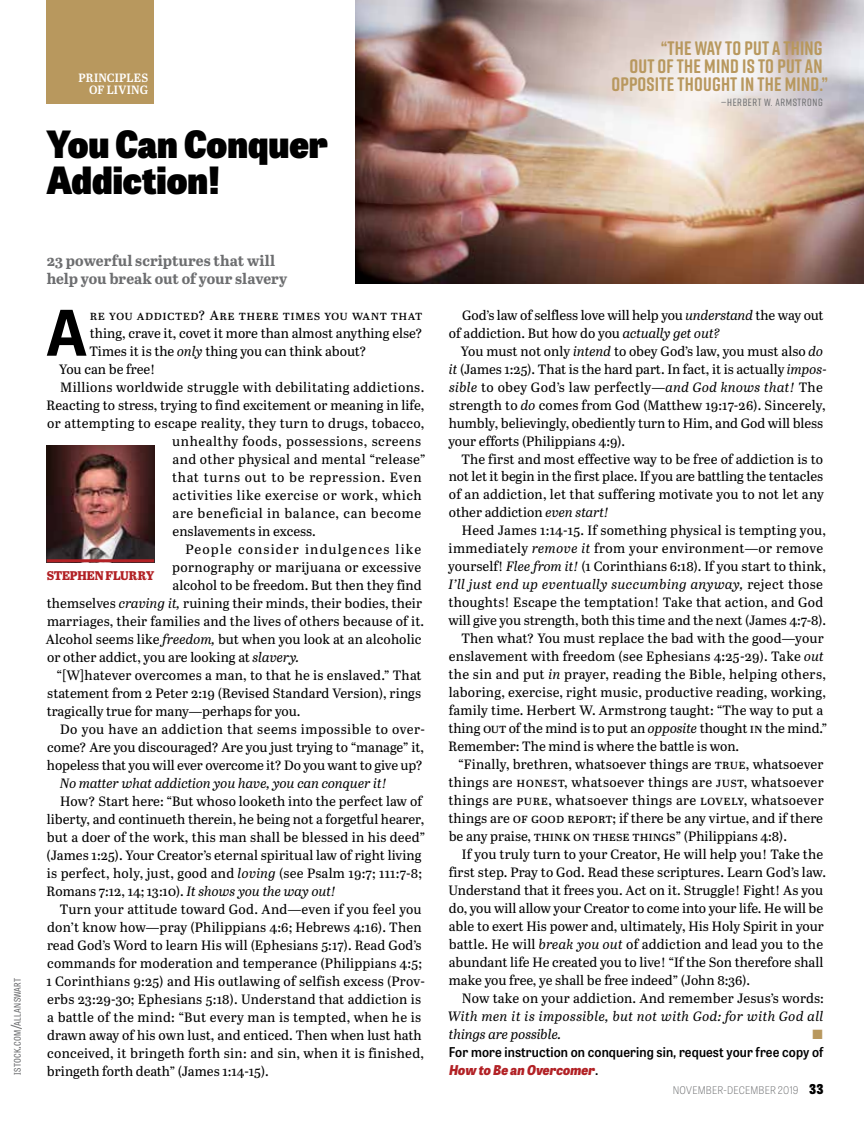
<style>
.page{position:relative;width:864px;height:1134px;background:#fff}
.page>*{position:absolute;margin:0;border:0;box-sizing:border-box;transform-origin:0 0}
.t1{font:700 62.55px "Tablet Gothic Narrow";color:#000}
.t2{font:800 37.5px/36px "Tablet Gothic Narrow";color:#000}
.t3{font:700 19.5px/18px "Rift Soft";letter-spacing:.01em;color:#b8985e;text-align:right}
.t4{font:700 15px/18px "Abril Text";color:#6d6e70}
.t5{font:13.5px/18px "Abril Text";color:#000}
.t6{font:italic 13.5px/18px "Abril Text";letter-spacing:.015em;color:#000}
.t7{font:600 13.5px/18px "Tablet Gothic Narrow";letter-spacing:.01em;color:#000}
.t8{font:13.5px "Abril Text";letter-spacing:.025em;color:#000}
.t9{font:13.5px "Abril Text";letter-spacing:.02em;color:#000}
.t10{font:13.5px "Abril Text";letter-spacing:.035em;color:#000}
.t11{font:13.5px "Zapf Dingbats ITC";color:#b8985e}
.t12{font:12.6px "Abril Titling Eb";letter-spacing:-.015em;color:#b22125}
.t13{font:12px/12.6px "Abril Titling Sb";letter-spacing:.015em;color:#fff;text-align:right}
.t14{font:100 10.5px "Tablet Gothic Narrow";letter-spacing:.02em;color:#6d6e70}
.t15{font:500 10.5px "Rift Soft";letter-spacing:.06em;color:#6d6e70}
.t16{font:9px "Tablet Gothic Condensed";letter-spacing:.025em;color:#6d6e70;scale:1.04 1}
.s1{font-size:12.9px}
.s2{font-style:italic}
.s3{font-style:normal}
.s4{font-weight:800;font-style:italic;color:#b22125}
.s5{font-weight:800;font-size:13.5px;color:#000}
</style>
<div class="page">
<img style="left:47px;top:446px;width:107px;height:113px">
<div style="left:47px;top:0;width:107px;height:104px;background:#b8985e"></div>
<hr style="left:47px;top:559px;width:107px;height:3px;background:#b22125">
<img style="left:355px;top:0;width:509px;height:284px">
<p class="t13" style="left:78px;top:71px;width:71px">PRINCIPLES<br>OF LIVING</p>
<h2 class="t2" style="left:47px;top:124px;width:283px">You Can Conquer<br>Addiction!</h2>
<h3 class="t3" style="left:611px;top:39px;width:218px">“THE WAY TO PUT A THING<br>OUT OF THE MIND IS TO PUT AN<br>OPPOSITE THOUGHT IN THE MIND.”</h3>
<p class="t15" style="left:721px;top:95px;width:103px">—HERBERT W. ARMSTRONG</p>
<p class="t16" style="left:11px;top:1075px;width:95px;rotate:-90deg">istock<span class="s1">.</span>com<span class="s1">/</span>allanswart</p>
<p class="t4" style="left:47px;top:251px;width:242px">23 powerful scriptures that will help you break out of your slavery</p>
<h1 class="t1" style="left:47px;top:289px;width:42px">A</h1>
<p class="t10" style="left:90px;top:305px;width:334px">re you addicted? Are there times you want that</p>
<p class="t5" style="left:90px;top:323px;width:334px">thing, crave it, covet it more than almost anything else?</p>
<p class="t5" style="left:89px;top:341px;width:279px">Times it is the <span class="s2">only</span> thing you can think about?</p>
<p class="t5" style="left:59px;top:359px;width:98px">You can be free!</p>
<p class="t5" style="left:60px;top:377px;width:366px">Millions worldwide struggle with debilitating addictions.</p>
<p class="t5" style="left:47px;top:395px;width:379px">Reacting to stress, trying to find excitement or meaning in life,</p>
<p class="t5" style="left:47px;top:413px;width:379px">or attempting to escape reality, they turn to drugs, tobacco,</p>
<p class="t5" style="left:172px;top:431px;width:250px">unhealthy foods, possessions, screens</p>
<p class="t5" style="left:173px;top:449px;width:255px">and other physical and mental “release”</p>
<p class="t5" style="left:172px;top:467px;width:251px">that turns out to be repression. Even</p>
<p class="t5" style="left:173px;top:485px;width:251px">activities like exercise or work, which</p>
<p class="t5" style="left:173px;top:503px;width:250px">are beneficial in balance, can become</p>
<p class="t5" style="left:173px;top:521px;width:145px">enslavements in excess.</p>
<p class="t5" style="left:186px;top:539px;width:237px">People consider indulgences like</p>
<p class="t5" style="left:172px;top:557px;width:250px">pornography or marijuana or excessive</p>
<p class="t5" style="left:173px;top:575px;width:251px">alcohol to be freedom. But then they find</p>
<p class="t5" style="left:47px;top:593px;width:377px">themselves <span class="s2">craving it,</span> ruining their minds, their bodies, their</p>
<p class="t5" style="left:47px;top:611px;width:379px">marriages, their families and the lives of others because of it.</p>
<p class="t5" style="left:46px;top:629px;width:377px">Alcohol seems like <span class="s2">freedom,</span> but when you look at an alcoholic</p>
<p class="t5" style="left:47px;top:647px;width:254px">or other addict, you are looking at <span class="s2">slavery.</span></p>
<p class="t5" style="left:56px;top:665px;width:367px">“[W]hatever overcomes a man, to that he is enslaved.” That</p>
<p class="t5" style="left:47px;top:683px;width:375px">statement from 2 Peter 2:19 (Revised Standard Version), rings</p>
<p class="t5" style="left:47px;top:701px;width:255px">tragically true for many—perhaps for you.</p>
<p class="t5" style="left:60px;top:719px;width:366px">Do you have an addiction that seems impossible to over-</p>
<p class="t5" style="left:47px;top:737px;width:378px">come? Are you discouraged? Are you just trying to “manage” it,</p>
<p class="t5" style="left:47px;top:755px;width:378px">hopeless that you will ever overcome it? Do you want to give up?</p>
<p class="t6" style="left:60px;top:773px;width:328px">No matter what addiction you have, you can conquer it!</p>
<p class="t5" style="left:47px;top:791px;width:380px;text-indent:14px">How? Start here: “But whoso looketh into the perfect law of liberty, and continueth therein, he being not a forgetful hearer, but a doer of the work, this man shall be blessed in his deed” (James 1:25). Your Creator’s eternal spiritual law of right living is perfect, holy, just, good and <span class="s2">loving</span> (see Psalm 19:7; 111:7-8; Romans 7:12, 14; 13:10). <span class="s2">It shows you the way out!</span></p>
<p class="t5" style="left:46px;top:899px;width:380px;text-indent:13px">Turn your attitude toward God. And—even if you feel you don’t know how—pray (Philippians 4:6; Hebrews 4:16). Then read God’s Word to learn His will (Ephesians 5:17). Read God’s commands for moderation and temperance (Philippians 4:5; 1 Corinthians 9:25) and His outlawing of selfish excess (Prov&shy;erbs 23:29-30; Ephesians 5:18). Understand that addiction is a battle of the mind: “But every man is tempted, when he is drawn away of his own lust, and enticed. Then when lust hath conceived, it bringeth forth sin: and sin, when it is finished, bringeth forth death” (James 1:14-15).</p>
<p class="t12" style="left:47px;top:567px;width:109px">STEPHEN FLURRY</p>
<p class="t5" style="left:449px;top:305px;width:376px;text-indent:13px">God’s law of selfless love will help you <span class="s2">understand</span> the way out of addiction. But how do you <span class="s2">actually get out?</span></p>
<p class="t5" style="left:448px;top:341px;width:380px;text-indent:13px">You must not only <span class="s2">intend</span> to obey God’s law, you must also <span class="s2">do it</span> (James 1:25). That is the hard part. In fact, it is actually <span class="s2">impos&shy;sible</span> to obey God’s law perfectly<span class="s2">—and God knows that!</span> The strength to <span class="s2">do</span> comes from God (Matthew 19:17-26). Sincerely, humbly, believingly, obediently turn to Him, and God will bless your efforts (Philippians 4:9).</p>
<p class="t5" style="left:449px;top:449px;width:377px;text-align:justify;text-indent:13px">The first and most effective way to be free of addiction is to not let it begin in the first place. If you are battling the tentacles of an addiction, let that suffering motivate you to not let any other addiction <span class="s2">even start!</span></p>
<p class="t5" style="left:462px;top:521px;width:366px">Heed James 1:14-15. If something physical is tempting you,</p>
<p class="t5" style="left:449px;top:539px;width:376px">immediately <span class="s2">remove it</span> from your environment—or remove</p>
<p class="t5" style="left:448px;top:557px;width:379px">yourself! <span class="s2">Flee from it!</span> (1 Corinthians 6:18). If you start to think,</p>
<p class="t6" style="left:448px;top:575px;width:376px">I’ll just end up eventually succumbing anyway, <span class="s3">reject those</span></p>
<p class="t5" style="left:449px;top:593px;width:376px">thoughts! Escape the temptation! Take that action, and God</p>
<p class="t5" style="left:448px;top:611px;width:379px">will give you strength, both this time and the next (James 4:7-8).</p>
<p class="t5" style="left:462px;top:629px;width:364px">Then what? You must replace the bad with the good—your</p>
<p class="t5" style="left:449px;top:647px;width:376px">enslavement with freedom (see Ephesians 4:25-29). Take <span class="s2">out</span></p>
<p class="t5" style="left:449px;top:665px;width:379px">the sin and put <span class="s2">in</span> prayer, reading the Bible, helping others,</p>
<p class="t5" style="left:449px;top:683px;width:379px">laboring, exercise, right music, productive reading, working,</p>
<p class="t5" style="left:449px;top:701px;width:376px">family time. Herbert W. Armstrong taught: “The way to put a</p>
<p class="t5" style="left:449px;top:719px;width:380px">thing out of the mind is to put an <span class="s2">opposite</span> thought in the mind.”</p>
<p class="t5" style="left:448px;top:737px;width:292px">Remember: The mind is where the battle is won.</p>
<p class="t5" style="left:458px;top:755px;width:367px">“Finally, brethren, whatsoever things are true, whatsoever</p>
<p class="t8" style="left:449px;top:773px;width:377px">things are honest, whatsoever things are just, whatsoever</p>
<p class="t9" style="left:449px;top:791px;width:377px">things are pure, whatsoever things are lovely, whatsoever</p>
<p class="t5" style="left:449px;top:809px;width:376px">things are of good report; if there be any virtue, and if there</p>
<p class="t5" style="left:449px;top:827px;width:340px">be any praise, think on these things” (Philippians 4:8).</p>
<p class="t5" style="left:462px;top:845px;width:363px">If you truly turn to your Creator, He will help you! Take the</p>
<p class="t5" style="left:449px;top:863px;width:379px">first step. Pray to God. Read these scriptures. Learn God’s law.</p>
<p class="t5" style="left:448px;top:881px;width:376px">Understand that it frees you. Act on it. Struggle! Fight! As you</p>
<p class="t5" style="left:449px;top:899px;width:376px">do, you will allow your Creator to come into your life. He will be</p>
<p class="t5" style="left:449px;top:917px;width:377px">able to exert His power and, ultimately, His Holy Spirit in your</p>
<p class="t5" style="left:449px;top:935px;width:376px">battle. He will <span class="s2">break you out</span> of addiction and lead you to the</p>
<p class="t5" style="left:449px;top:953px;width:376px">abundant life He created you to live! “If the Son therefore shall</p>
<p class="t5" style="left:449px;top:971px;width:303px">make you free, ye shall be free indeed” (John 8:36).</p>
<p class="t5" style="left:462px;top:989px;width:364px">Now take on your addiction. And remember Jesus’s words:</p>
<p class="t6" style="left:448px;top:1007px;width:377px">With men it is impossible, but not with God: for with God all things are possible.</p>
<p class="t11" style="left:813px;top:1028px;width:12px">■</p>
<p class="t7" style="left:449px;top:1043px;width:376px">For more instruction on conquering sin, request your free copy of<br><span class="s4">How to Be an Overcomer</span>.</p>
<p class="t14" style="left:673px;top:1083px;width:152px">NOVEMBER-DECEMBER 2019 <span class="s5">33</span></p>
</div>
